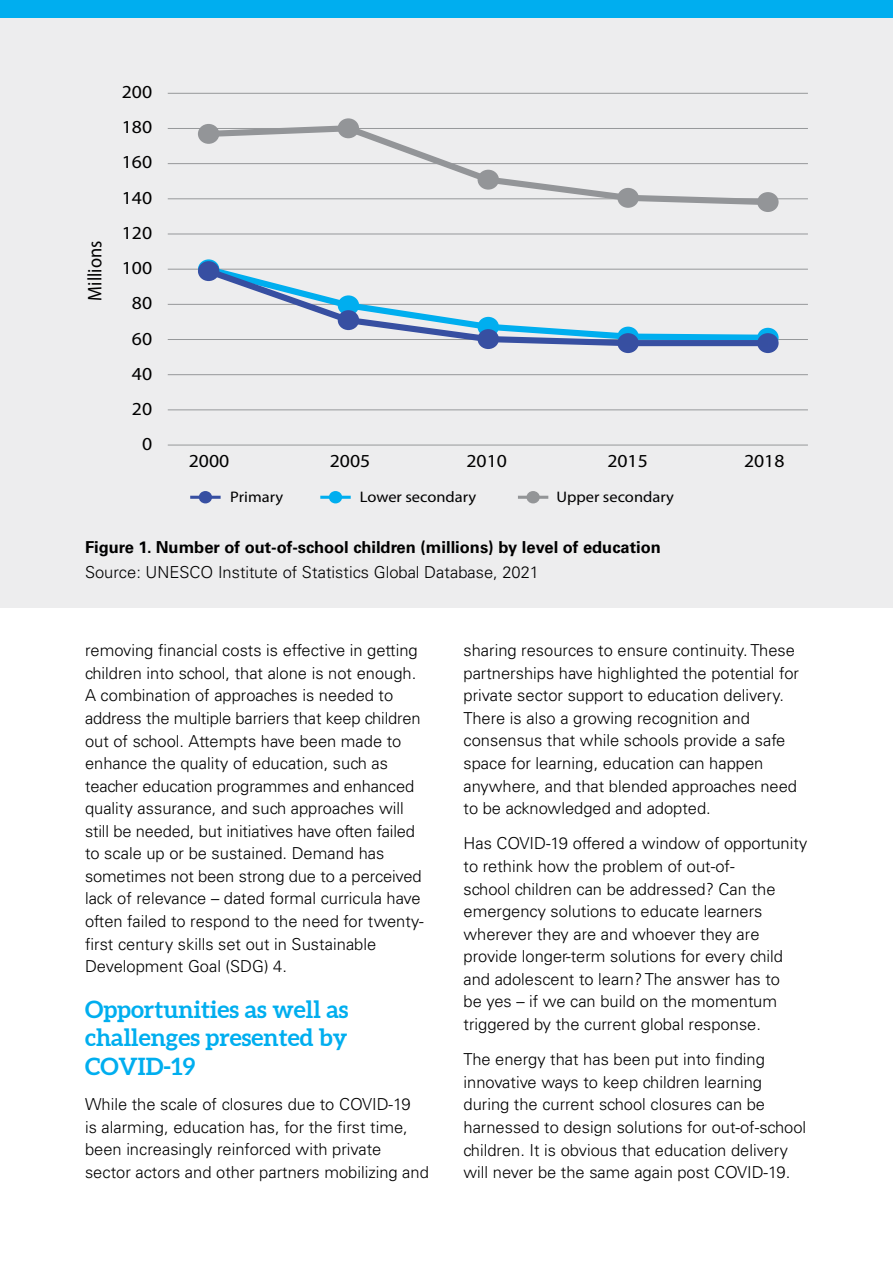
<style>
.page{position:relative;width:893px;height:1263px;background:#fff}
.page>*{position:absolute;margin:0;border:0;box-sizing:border-box;transform-origin:0 0}
.t1{font:700 24px/28.5px "Aleo";color:#00aeef;text-align:justify}
.t2{font:19.8px "Myriad Pro";color:#000;scale:.93 1}
.t3{font:18.45px/35.2px "Myriad Pro";color:#000;text-align:right;scale:1.07 1}
.t4{font:300 16.5px/22.5px "Univers LT Std";color:#000}
.t5{font:700 16.5px "Univers LT Std";color:#000}
.t6{font:15.3px "Myriad Pro";color:#000;scale:1.07 1}
</style>
<div class="page">
<div style="left:0;top:0;width:893px;height:607px;background:#ededee"></div>
<hr style="left:168px;top:445px;width:640px;height:1px;background:#939597">
<hr style="left:168px;top:409px;width:640px;height:1px;background:#939597">
<hr style="left:168px;top:374px;width:640px;height:1px;background:#939597">
<hr style="left:168px;top:339px;width:640px;height:1px;background:#939597">
<hr style="left:168px;top:304px;width:640px;height:1px;background:#939597">
<hr style="left:168px;top:269px;width:640px;height:1px;background:#939597">
<hr style="left:168px;top:234px;width:640px;height:1px;background:#939597">
<hr style="left:168px;top:198px;width:640px;height:1px;background:#939597">
<hr style="left:168px;top:163px;width:640px;height:1px;background:#939597">
<hr style="left:168px;top:128px;width:640px;height:1px;background:#939597">
<hr style="left:168px;top:93px;width:640px;height:1px;background:#939597">
<div style="left:198px;top:124px;width:21px;height:20px;background:#939598;border-radius:50%"></div>
<div style="left:338px;top:118px;width:21px;height:20px;background:#939598;border-radius:50%"></div>
<div style="left:757px;top:192px;width:22px;height:20px;background:#939598;border-radius:50%"></div>
<div style="left:757px;top:328px;width:22px;height:20px;background:#00aeef;border-radius:50%"></div>
<svg style="left:198px;top:259px;width:21px;height:20px"></svg>
<svg style="left:198px;top:261px;width:21px;height:20px"></svg>
<div style="left:617px;top:333px;width:22px;height:20px;background:#374fa2;border-radius:50%"></div>
<div style="left:757px;top:333px;width:22px;height:20px;background:#374fa2;border-radius:50%"></div>
<svg style="left:200px;top:263px;width:574px;height:86px"></svg>
<svg style="left:202px;top:122px;width:573px;height:86px"></svg>
<hr style="left:190px;top:496px;width:31px;height:3px;background:#374fa2">
<div style="left:199px;top:491px;width:13px;height:12px;background:#374fa2;border-radius:50%"></div>
<hr style="left:320px;top:496px;width:31px;height:3px;background:#00aeef">
<div style="left:329px;top:491px;width:13px;height:12px;background:#00aeef;border-radius:50%"></div>
<hr style="left:518px;top:496px;width:30px;height:3px;background:#939597">
<div style="left:526px;top:491px;width:14px;height:12px;background:#939597;border-radius:50%"></div>
<div style="left:0;top:0;width:893px;height:17px;background:#00aeef"></div>
<p class="t2" style="left:84px;top:301px;width:66px;rotate:-90deg">Millions</p>
<p class="t3" style="left:122px;top:74px;width:30px">200<br>180<br>160<br>140<br>120<br>100<br>80<br>60<br>40<br>20<br>0</p>
<p class="t3" style="left:189px;top:444px;width:39px">2000</p>
<p class="t3" style="left:330px;top:444px;width:39px">2005</p>
<p class="t3" style="left:466px;top:444px;width:39px">2010</p>
<p class="t3" style="left:607px;top:444px;width:39px">2015</p>
<p class="t3" style="left:744px;top:444px;width:39px">2018</p>
<p class="t6" style="left:230px;top:488px;width:51px">Primary</p>
<p class="t6" style="left:360px;top:488px;width:110px">Lower secondary</p>
<p class="t6" style="left:556px;top:488px;width:111px">Upper secondary</p>
<p class="t5" style="left:85px;top:537px;width:577px">Figure 1. Number of out-of-school children (millions) by level of education</p>
<p class="t4" style="left:85px;top:561px;width:456px">Source: UNESCO Institute of Statistics Global Database, 2021</p>
<p class="t4" style="left:85px;top:639px;width:340px">removing financial costs is effective in getting children into school, that alone is not enough.<br>A combination of approaches is needed to address the multiple barriers that keep children out of school. Attempts have been made to enhance the quality of education, such as teacher education programmes and enhanced quality assurance, and such approaches will still be needed, but initiatives have often failed to scale up or be sustained. Demand has sometimes not been strong due to a perceived lack of relevance – dated formal curricula have often failed to respond to the need for twenty&shy;first century skills set out in Sustainable Development Goal (SDG) 4.</p>
<h1 class="t1" style="left:85px;top:996px;width:265px">Opportunities as well as challenges presented by COVID-19</h1>
<p class="t4" style="left:85px;top:1093px;width:345px">While the scale of closures due to COVID-19<br>is alarming, education has, for the first time, been increasingly reinforced with private sector actors and other partners mobilizing and</p>
<p class="t4" style="left:463px;top:639px;width:337px">sharing resources to ensure continuity. These partnerships have highlighted the potential for private sector support to education delivery.<br>There is also a growing recognition and consensus that while schools provide a safe space for learning, education can happen anywhere, and that blended approaches need to be acknowledged and adopted.</p>
<p class="t4" style="left:463px;top:832px;width:345px">Has COVID-19 offered a window of opportunity to rethink how the problem of out-of-<br>school children can be addressed? Can the emergency solutions to educate learners wherever they are and whoever they are provide longer-term solutions for every child and adolescent to learn? The answer has to<br>be yes – if we can build on the momentum triggered by the current global response.</p>
<p class="t4" style="left:463px;top:1048px;width:344px">The energy that has been put into finding innovative ways to keep children learning during the current school closures can be harnessed to design solutions for out-of-school children. It is obvious that education delivery will never be the same again post COVID-19.</p>
</div>
